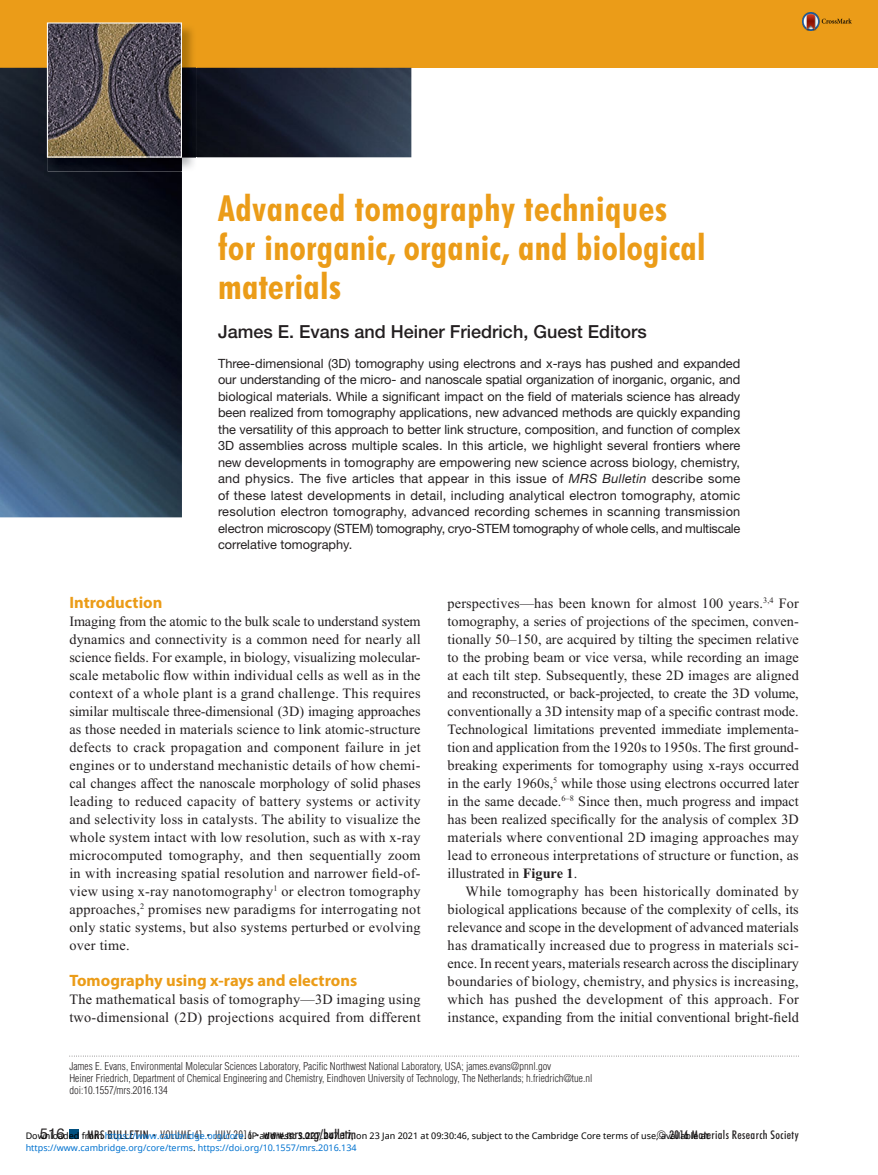
<style>
.page{position:relative;width:878px;height:1175px;background:#fff}
.page>*{position:absolute;margin:0;border:0;box-sizing:border-box;transform-origin:0 0}
.t1{font:700 condensed 36px/39px "Futura BT";letter-spacing:.01em;color:#eb9c18}
.t2{font:500 18px "Helvetica Neue LT Std";color:#231f20}
.t3{font:700 16.5px "Myriad Pro";color:#eb9c18}
.t4{font:15px "Helvetica Neue LT Std";color:#231f20}
.t5{font:14.25px/18px "Times New Roman";letter-spacing:.02em;color:#231f20;text-align:justify}
.t6{font:500 condensed 13.5px "Futura BT";letter-spacing:.01em;color:#231f20}
.t7{font:12.75px/16.5px "Helvetica Neue LT Std";letter-spacing:-.02em;color:#231f20;text-align:justify}
.t8{font:500 condensed 12px "Futura BT";letter-spacing:.035em;color:#231f20}
.t9{font:300 condensed 10.5px/12px "Helvetica LT Std";color:#231f20}
.t10{font:9px "Noto Sans";color:#000}
.t11{font:9px "Noto Sans";color:#0172cf}
.s1{font-style:italic}
.s2{font-weight:700}
.s3{font-size:12px}
.s4{font-weight:300;font-size:7.5px}
.s5{font-weight:300;font-size:12px}
.s6{color:#0172cf}
.s7{color:#000}
</style>
<div class="page">
<div style="left:0;top:0;width:878px;height:68px;background:#eb9c18"></div>
<div style="left:69px;top:1130px;width:9px;height:8px;background:#005080"></div>
<img style="left:0;top:68px;width:411px;height:449px">
<img style="left:48px;top:27px;width:148px;height:145px">
<svg style="left:47px;top:22px;width:135px;height:135px;background:#635957"></svg>
<svg style="left:69px;top:1055px;width:728px;height:1px"></svg>
<img style="left:802px;top:13px;width:49px;height:17px">
<h1 class="t1" style="left:218px;top:192px;width:489px">Advanced tomography techniques for inorganic, organic, and biological materials</h1>
<p class="t2" style="left:218px;top:325px;width:430px">James E. Evans and Heiner Friedrich , Guest Editors</p>
<p class="t7" style="left:218px;top:356px;width:524px">Three-dimensional (3D) tomography using electrons and x-rays has pushed and expanded our understanding of the micro- and nanoscale spatial organization of inorganic, organic, and biological materials. While a significant impact on the field of materials science has already been realized from tomography applications, new advanced methods are quickly expanding the versatility of this approach to better link structure, composition, and function of complex 3D assemblies across multiple scales. In this article, we highlight several frontiers where new developments in tomography are empowering new science across biology, chemistry, and physics. The five articles that appear in this issue of <span class="s1">MRS Bulletin</span> describe some of these latest developments in detail, including analytical electron tomography, atomic resolution electron tomography, advanced recording schemes in scanning transmission electron microscopy (STEM) tomography, cryo-STEM tomography of whole cells, and multiscale correlative tomography.</p>
<p class="t3" style="left:69px;top:596px;width:95px">Introduction</p>
<p class="t5" style="left:69px;top:613px;width:353px">Imaging from the atomic to the bulk scale to understand system dynamics and connectivity is a common need for nearly all science fields. For example, in biology, visualizing molecular&shy;scale metabolic flow within individual cells as well as in the context of a whole plant is a grand challenge. This requires similar multiscale three-dimensional (3D) imaging approaches as those needed in materials science to link atomic-structure defects to crack propagation and component failure in jet engines or to understand mechanistic details of how chemi&shy;cal changes affect the nanoscale morphology of solid phases leading to reduced capacity of battery systems or activity and selectivity loss in catalysts. The ability to visualize the whole system intact with low resolution, such as with x-ray microcomputed tomography, and then sequentially zoom in with increasing spatial resolution and narrower field-of&shy;view using x-ray nanotomography <sup>1</sup> or electron tomography approaches, <sup>2</sup> promises new paradigms for interrogating not only static systems, but also systems perturbed or evolving over time.</p>
<p class="t3" style="left:69px;top:974px;width:289px">Tomography using x-rays and electrons</p>
<p class="t5" style="left:69px;top:991px;width:353px">The mathematical basis of tomography—3D imaging using two-dimensional (2D) projections acquired from different</p>
<p class="t5" style="left:447px;top:595px;width:353px">perspectives—has been known for almost 100 years. <sup>3</sup> <sup>,</sup> <sup>4</sup> For tomography, a series of projections of the specimen, conven&shy;tionally 50–150, are acquired by tilting the specimen relative to the probing beam or vice versa, while recording an image at each tilt step. Subsequently, these 2D images are aligned and reconstructed, or back-projected, to create the 3D volume, conventionally a 3D intensity map of a specific contrast mode.<br>Technological limitations prevented immediate implementa&shy;tion and application from the 1920s to 1950s. The first ground&shy;breaking experiments for tomography using x-rays occurred in the early 1960s, <sup>5</sup> while those using electrons occurred later in the same decade. <sup>6</sup> <sup>–</sup> <sup>8</sup> Since then, much progress and impact has been realized specifically for the analysis of complex 3D materials where conventional 2D imaging approaches may lead to erroneous interpretations of structure or function, as illustrated in <span class="s2">Figure 1</span> .</p>
<p class="t5" style="left:447px;top:883px;width:353px;text-indent:18px">While tomography has been historically dominated by biological applications because of the complexity of cells, its relevance and scope in the development of advanced materials has dramatically increased due to progress in materials sci&shy;ence. In recent years, materials research across the disciplinary boundaries of biology, chemistry, and physics is increasing, which has pushed the development of this approach. For instance, expanding from the initial conventional bright-field</p>
<p class="t9" style="left:69px;top:1061px;width:524px">James E. Evans , Environmental Molecular Sciences Laboratory , Pacific Northwest National Laboratory , USA ; james.evans@pnnl.gov<br>Heiner Friedrich , Department of Chemical Engineering and Chemistry , Eindhoven University of Technology , The Netherlands ; h.friedrich@tue.nl doi:10.1557/mrs.2016.134</p>
<p class="t4" style="left:40px;top:1128px;width:27px">516</p>
<p class="t6" style="left:87px;top:1129px;width:270px"><span class="s3">MRS BULLETIN</span> <span class="s4">•</span> <span class="s5">VOLUME 41</span> <span class="s4">•</span> <span class="s5">JULY 2016</span> <span class="s4">•</span> www.mrs.org/bulletin</p>
<p class="t8" style="left:656px;top:1130px;width:144px">© 2016 Materials Research Society</p>
<p class="t10" style="left:26px;top:1129px;width:684px">Downloaded from <span class="s6">https://www.cambridge.org/core</span>. IP address: 3.227.247.17, on 23 Jan 2021 at 09:30:46, subject to the Cambridge Core terms of use, available at</p>
<p class="t11" style="left:26px;top:1141px;width:332px">https://www.cambridge.org/core/terms<span class="s7">.</span> https://doi.org/10.1557/mrs.2016.134</p>
</div>
